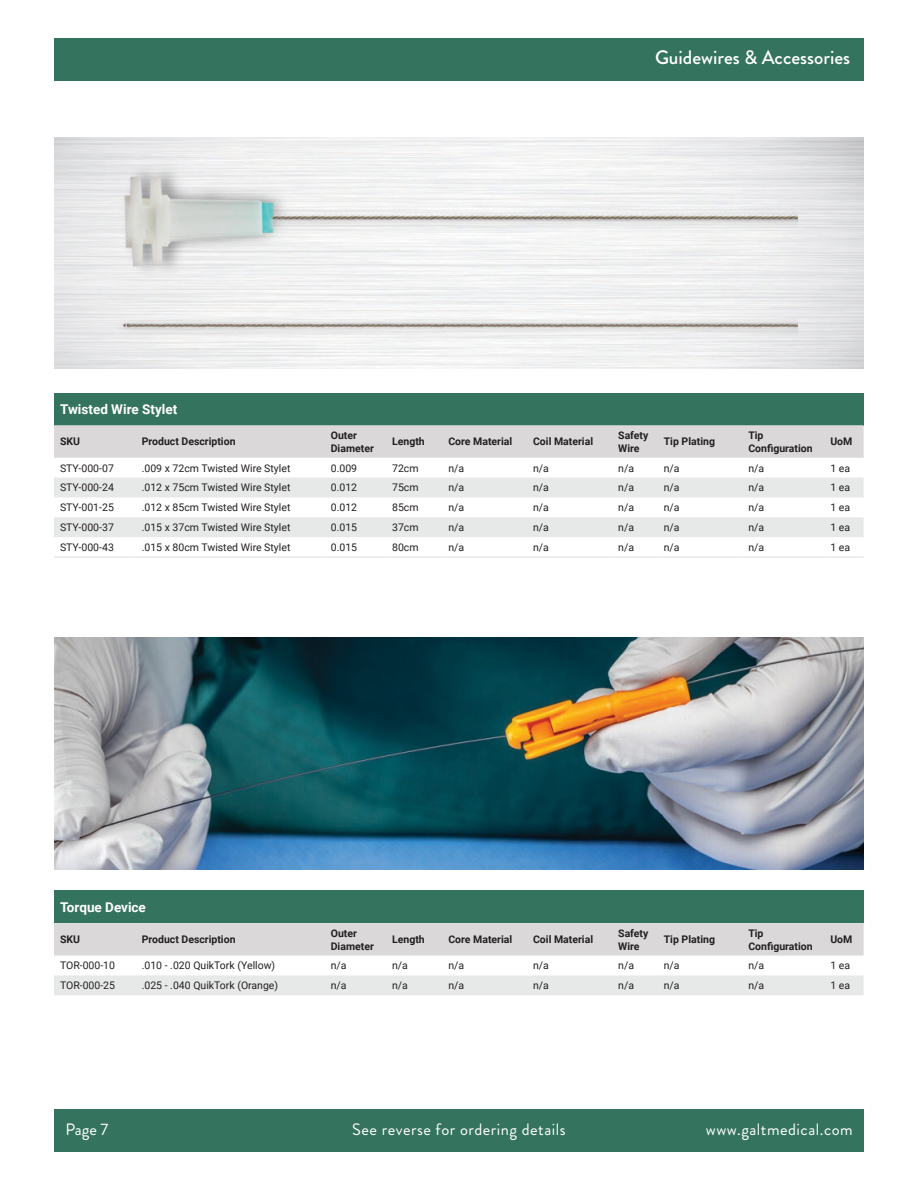
<style>
.page{position:relative;width:918px;height:1188px;background:#fff}
.page>*{position:absolute;margin:0;border:0;box-sizing:border-box;transform-origin:0 0}
.t1{font:500 19.5px "Brandon Grotesque";color:#fff}
.t2{font:16.5px "Brandon Grotesque";letter-spacing:.03em;color:#fff}
.t3{font:700 13.5px "Roboto";color:#fff}
.t4{font:10.5px "Roboto";color:#231f20}
.t5{font:700 10.5px/12.6px "Roboto";color:#231f20}
</style>
<div class="page">
<div style="left:54px;top:39px;width:810px;height:42px;background:#34735e"></div>
<div style="left:54px;top:1109px;width:810px;height:42px;background:#34735e"></div>
<div style="left:54px;top:393px;width:810px;height:32px;background:#34735e"></div>
<div style="left:54px;top:425px;width:810px;height:33px;background:#dad8d8"></div>
<svg style="left:54px;top:478px;width:810px;height:59px;fill:#e7e8e8"></svg>
<hr style="left:54px;top:556px;width:82px;height:2px;background:#e7e8e8">
<hr style="left:136px;top:556px;width:189px;height:2px;background:#e7e8e8">
<hr style="left:325px;top:556px;width:61px;height:2px;background:#e7e8e8">
<hr style="left:386px;top:556px;width:56px;height:2px;background:#e7e8e8">
<hr style="left:442px;top:556px;width:85px;height:2px;background:#e7e8e8">
<hr style="left:527px;top:556px;width:85px;height:2px;background:#e7e8e8">
<hr style="left:612px;top:556px;width:46px;height:2px;background:#e7e8e8">
<hr style="left:658px;top:556px;width:84px;height:2px;background:#e7e8e8">
<hr style="left:742px;top:556px;width:82px;height:2px;background:#e7e8e8">
<hr style="left:824px;top:556px;width:40px;height:2px;background:#e7e8e8">
<div style="left:54px;top:891px;width:810px;height:32px;background:#34735e"></div>
<div style="left:54px;top:923px;width:810px;height:33px;background:#dad8d8"></div>
<div style="left:54px;top:975px;width:810px;height:20px;background:#e7e8e8"></div>
<img style="left:54px;top:137px;width:810px;height:232px">
<img style="left:54px;top:638px;width:810px;height:231px">
<p class="t1" style="left:655px;top:44px;width:197px">Guidewires &amp; Accessories</p>
<p class="t3" style="left:60px;top:400px;width:119px">Twisted Wire Stylet</p>
<p class="t5" style="left:60px;top:435px;width:22px">SKU</p>
<p class="t5" style="left:142px;top:435px;width:95px">Product Description</p>
<p class="t5" style="left:331px;top:429px;width:45px">Outer<br>Diameter</p>
<p class="t5" style="left:392px;top:435px;width:34px">Length</p>
<p class="t5" style="left:448px;top:435px;width:65px">Core Material</p>
<p class="t5" style="left:533px;top:435px;width:62px">Coil Material</p>
<p class="t5" style="left:618px;top:429px;width:32px">Safety<br>Wire</p>
<p class="t5" style="left:664px;top:435px;width:53px">Tip Plating</p>
<p class="t5" style="left:748px;top:429px;width:17px">Tip</p>
<p class="t5" style="left:748px;top:441px;width:66px">Configuration</p>
<p class="t5" style="left:830px;top:435px;width:24px">UoM</p>
<p class="t4" style="left:60px;top:461px;width:55px">STY-000-07</p>
<p class="t4" style="left:142px;top:461px;width:150px">.009 x 72cm Twisted Wire Stylet</p>
<p class="t4" style="left:331px;top:461px;width:28px">0.009</p>
<p class="t4" style="left:392px;top:461px;width:28px">72cm</p>
<p class="t4" style="left:448px;top:461px;width:17px">n/a</p>
<p class="t4" style="left:533px;top:461px;width:17px">n/a</p>
<p class="t4" style="left:618px;top:461px;width:17px">n/a</p>
<p class="t4" style="left:664px;top:461px;width:17px">n/a</p>
<p class="t4" style="left:748px;top:461px;width:17px">n/a</p>
<p class="t4" style="left:830px;top:461px;width:21px">1 ea</p>
<p class="t4" style="left:60px;top:480px;width:55px">STY-000-24</p>
<p class="t4" style="left:142px;top:480px;width:150px">.012 x 75cm Twisted Wire Stylet</p>
<p class="t4" style="left:331px;top:480px;width:28px">0.012</p>
<p class="t4" style="left:392px;top:480px;width:28px">75cm</p>
<p class="t4" style="left:448px;top:480px;width:17px">n/a</p>
<p class="t4" style="left:533px;top:480px;width:17px">n/a</p>
<p class="t4" style="left:618px;top:480px;width:17px">n/a</p>
<p class="t4" style="left:664px;top:480px;width:17px">n/a</p>
<p class="t4" style="left:748px;top:480px;width:17px">n/a</p>
<p class="t4" style="left:830px;top:480px;width:21px">1 ea</p>
<p class="t4" style="left:60px;top:500px;width:55px">STY-001-25</p>
<p class="t4" style="left:142px;top:500px;width:150px">.012 x 85cm Twisted Wire Stylet</p>
<p class="t4" style="left:331px;top:500px;width:28px">0.012</p>
<p class="t4" style="left:392px;top:500px;width:28px">85cm</p>
<p class="t4" style="left:448px;top:500px;width:17px">n/a</p>
<p class="t4" style="left:533px;top:500px;width:17px">n/a</p>
<p class="t4" style="left:618px;top:500px;width:17px">n/a</p>
<p class="t4" style="left:664px;top:500px;width:17px">n/a</p>
<p class="t4" style="left:748px;top:500px;width:17px">n/a</p>
<p class="t4" style="left:830px;top:500px;width:21px">1 ea</p>
<p class="t4" style="left:60px;top:520px;width:55px">STY-000-37</p>
<p class="t4" style="left:142px;top:520px;width:150px">.015 x 37cm Twisted Wire Stylet</p>
<p class="t4" style="left:331px;top:520px;width:28px">0.015</p>
<p class="t4" style="left:392px;top:520px;width:28px">37cm</p>
<p class="t4" style="left:448px;top:520px;width:17px">n/a</p>
<p class="t4" style="left:533px;top:520px;width:17px">n/a</p>
<p class="t4" style="left:618px;top:520px;width:17px">n/a</p>
<p class="t4" style="left:664px;top:520px;width:17px">n/a</p>
<p class="t4" style="left:748px;top:520px;width:17px">n/a</p>
<p class="t4" style="left:830px;top:520px;width:21px">1 ea</p>
<p class="t4" style="left:60px;top:540px;width:55px">STY-000-43</p>
<p class="t4" style="left:142px;top:540px;width:150px">.015 x 80cm Twisted Wire Stylet</p>
<p class="t4" style="left:331px;top:540px;width:28px">0.015</p>
<p class="t4" style="left:392px;top:540px;width:28px">80cm</p>
<p class="t4" style="left:448px;top:540px;width:17px">n/a</p>
<p class="t4" style="left:533px;top:540px;width:17px">n/a</p>
<p class="t4" style="left:618px;top:540px;width:17px">n/a</p>
<p class="t4" style="left:664px;top:540px;width:17px">n/a</p>
<p class="t4" style="left:748px;top:540px;width:17px">n/a</p>
<p class="t4" style="left:830px;top:540px;width:21px">1 ea</p>
<p class="t3" style="left:60px;top:898px;width:87px">Torque Device</p>
<p class="t5" style="left:60px;top:933px;width:22px">SKU</p>
<p class="t5" style="left:142px;top:933px;width:95px">Product Description</p>
<p class="t5" style="left:331px;top:927px;width:45px">Outer<br>Diameter</p>
<p class="t5" style="left:392px;top:933px;width:34px">Length</p>
<p class="t5" style="left:448px;top:933px;width:65px">Core Material</p>
<p class="t5" style="left:533px;top:933px;width:62px">Coil Material</p>
<p class="t5" style="left:618px;top:927px;width:32px">Safety<br>Wire</p>
<p class="t5" style="left:664px;top:933px;width:53px">Tip Plating</p>
<p class="t5" style="left:748px;top:927px;width:17px">Tip</p>
<p class="t5" style="left:748px;top:939px;width:66px">Configuration</p>
<p class="t5" style="left:830px;top:933px;width:24px">UoM</p>
<p class="t4" style="left:60px;top:958px;width:57px">TOR-000-10</p>
<p class="t4" style="left:142px;top:958px;width:135px">.010 - .020 QuikTork (Yellow)</p>
<p class="t4" style="left:331px;top:958px;width:17px">n/a</p>
<p class="t4" style="left:392px;top:958px;width:17px">n/a</p>
<p class="t4" style="left:448px;top:958px;width:17px">n/a</p>
<p class="t4" style="left:533px;top:958px;width:17px">n/a</p>
<p class="t4" style="left:618px;top:958px;width:17px">n/a</p>
<p class="t4" style="left:664px;top:958px;width:17px">n/a</p>
<p class="t4" style="left:748px;top:958px;width:17px">n/a</p>
<p class="t4" style="left:830px;top:958px;width:21px">1 ea</p>
<p class="t4" style="left:60px;top:978px;width:57px">TOR-000-25</p>
<p class="t4" style="left:142px;top:978px;width:138px">.025 - .040 QuikTork (Orange)</p>
<p class="t4" style="left:331px;top:978px;width:17px">n/a</p>
<p class="t4" style="left:392px;top:978px;width:17px">n/a</p>
<p class="t4" style="left:448px;top:978px;width:17px">n/a</p>
<p class="t4" style="left:533px;top:978px;width:17px">n/a</p>
<p class="t4" style="left:618px;top:978px;width:17px">n/a</p>
<p class="t4" style="left:664px;top:978px;width:17px">n/a</p>
<p class="t4" style="left:748px;top:978px;width:17px">n/a</p>
<p class="t4" style="left:830px;top:978px;width:21px">1 ea</p>
<h2 class="t2" style="left:65px;top:1118px;width:44px">Page 7</h2>
<h2 class="t2" style="left:352px;top:1118px;width:215px">See reverse for ordering details</h2>
<h2 class="t2" style="left:706px;top:1118px;width:148px">www.galtmedical.com</h2>
</div>
